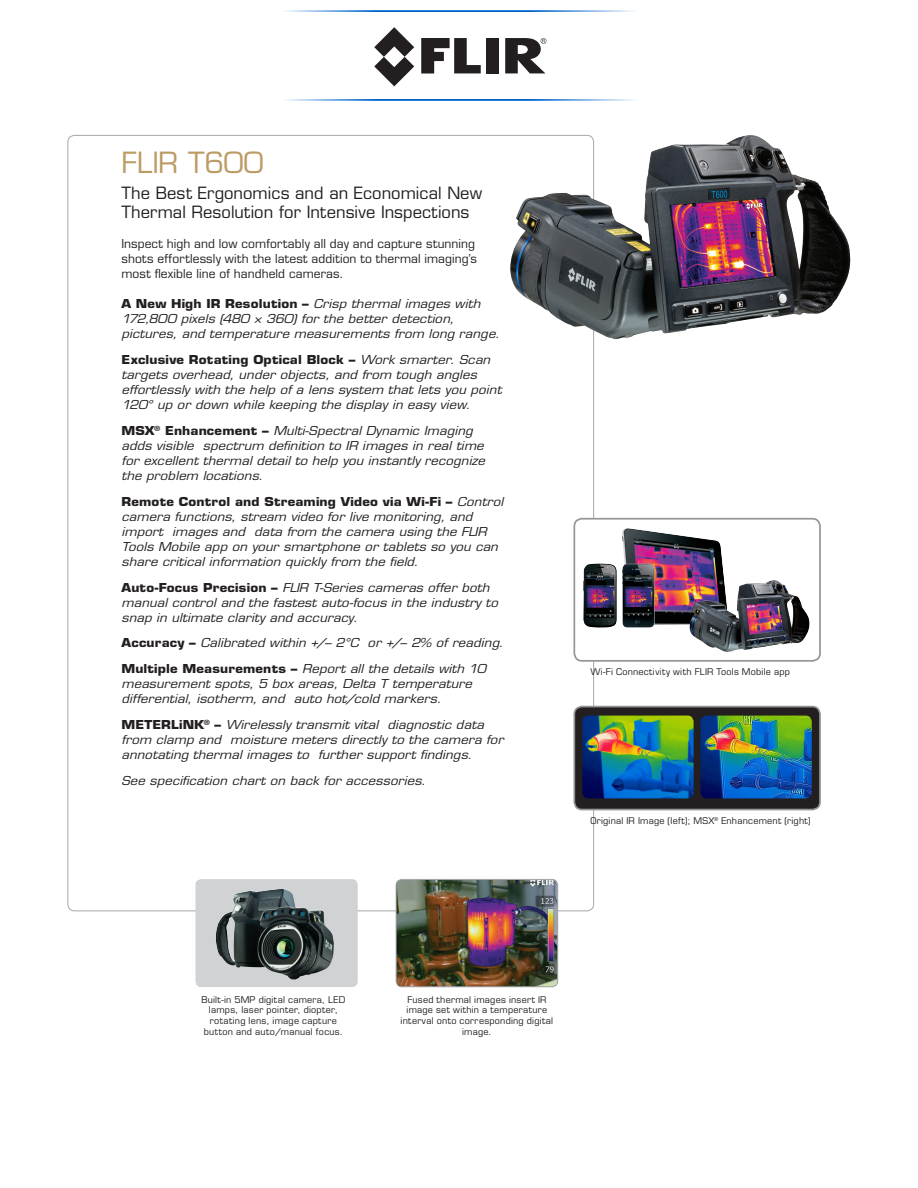
<style>
.page{position:relative;width:918px;height:1188px;background:#fff}
.page>*{position:absolute;margin:0;border:0;box-sizing:border-box;transform-origin:0 0}
.Product_Name{font:28.5px "Eurostile LT";letter-spacing:-.005em;color:#bc9b64}
.Subhead1{font:16.5px/19.8px "Eurostile LT";letter-spacing:.005em;color:#231f20}
.bulleted_text{font:italic 12px/15px "Eurostile LT";letter-spacing:.01em;color:#231f20;scale:1.1 1}
.text{font:12px/15px "Eurostile LT";letter-spacing:.01em;color:#231f20}
.t1{font:9px/10.8px "Eurostile LT";letter-spacing:.025em;color:#231f20;text-align:center}
.s1{font-weight:700;font-style:normal}
</style>
<div class="page">
<div style="left:573px;top:518px;width:248px;height:144px;border:2px solid #939598;border-radius:8px"></div>
<div style="left:195px;top:879px;width:163px;height:108px;background:#d1d2d4;border-radius:6px"></div>
<img style="left:216px;top:889px;width:118px;height:91px">
<img style="left:396px;top:880px;width:162px;height:107px">
<div style="left:396px;top:879px;width:162px;height:108px;border:1px solid #a8a9ad;border-radius:6px"></div>
<img style="left:510px;top:135px;width:341px;height:205px">
<img style="left:583px;top:528px;width:141px;height:100px">
<img style="left:689px;top:580px;width:121px;height:72px">
<div style="left:574px;top:707px;width:246px;height:103px;background:#231f20;border-radius:8px"></div>
<div style="left:573px;top:706px;width:248px;height:104px;border:2px solid #939598;border-radius:8px"></div>
<img style="left:701px;top:716px;width:111px;height:82px">
<img style="left:582px;top:716px;width:112px;height:82px">
<img style="left:286px;top:100px;width:346px;height:1px">
<img style="left:286px;top:10px;width:346px;height:1px">
<svg style="left:421px;top:38px;width:60px;height:35px"></svg>
<div style="left:486px;top:38px;width:13px;height:35px;background:#231f20"></div>
<svg style="left:374px;top:27px;width:40px;height:59px"></svg>
<svg style="left:505px;top:38px;width:41px;height:35px"></svg>
<p class="Product_Name" style="left:122px;top:146px;width:144px">FLIR T600</p>
<p class="Subhead1" style="left:122px;top:183px;width:362px">The Best Ergonomics and an Economical New<br>Thermal Resolution for Intensive Inspections</p>
<p class="text" style="left:122px;top:237px;width:357px">Inspect high and low comfortably all day and capture stunning shots effortlessly with the latest addition to thermal imaging’s most flexible line of handheld cameras.</p>
<p class="bulleted_text" style="left:122px;top:297px;width:345px"><span class="s1">A New High IR Resolution –</span> Crisp thermal images with<br>172,800 pixels (480 × 360) for the better detection, pictures, and temperature measurements from long range.</p>
<p class="bulleted_text" style="left:122px;top:352px;width:347px"><span class="s1">Exclusive Rotating Optical Block –</span> Work smarter. Scan targets overhead, under objects, and from tough angles effortlessly with the help of a lens system that lets you point 120° up or down while keeping the display in easy view.</p>
<p class="bulleted_text" style="left:122px;top:423px;width:332px"><span class="s1">MSX</span><sup>®</sup> <span class="s1">Enhancement –</span> Multi-Spectral Dynamic Imaging adds visible spectrum definition to IR images in real time for excellent thermal detail to help you instantly recognize the problem locations.</p>
<p class="bulleted_text" style="left:122px;top:494px;width:349px"><span class="s1">Remote Control and Streaming Video via Wi-Fi –</span> Control camera functions, stream video for live monitoring, and import images and data from the camera using the FLIR Tools Mobile app on your smartphone or tablets so you can share critical information quickly from the field.</p>
<p class="bulleted_text" style="left:122px;top:580px;width:344px"><span class="s1">Auto-Focus Precision –</span> FLIR T-Series cameras offer both manual control and the fastest auto-focus in the industry to snap in ultimate clarity and accuracy.</p>
<p class="bulleted_text" style="left:122px;top:636px;width:349px"><span class="s1">Accuracy –</span> Calibrated within +/– 2°C or +/– 2% of reading.</p>
<p class="bulleted_text" style="left:122px;top:661px;width:333px"><span class="s1">Multiple Measurements –</span> Report all the details with 10 measurement spots, 5 box areas, Delta T temperature differential, isotherm, and auto hot/cold markers.</p>
<p class="bulleted_text" style="left:122px;top:717px;width:349px"><span class="s1">METERLiNK</span><sup>®</sup> <span class="s1">–</span> Wirelessly transmit vital diagnostic data from clamp and moisture meters directly to the camera for annotating thermal images to further support findings.</p>
<p class="bulleted_text" style="left:122px;top:773px;width:278px">See specification chart on back for accessories.</p>
<p class="t1" style="left:590px;top:667px;width:201px">Wi-Fi Connectivity with FLIR Tools Mobile app</p>
<p class="t1" style="left:590px;top:815px;width:222px">Original IR Image (left); MSX<sup>®</sup> Enhancement (right)</p>
<p class="t1" style="left:201px;top:994px;width:145px">Built-in 5MP digital camera, LED lamps, laser pointer, diopter, rotating lens, image capture button and auto/manual focus.</p>
<p class="t1" style="left:401px;top:994px;width:154px">Fused thermal images insert IR image set within a temperature interval onto corresponding digital image.</p>
</div>
